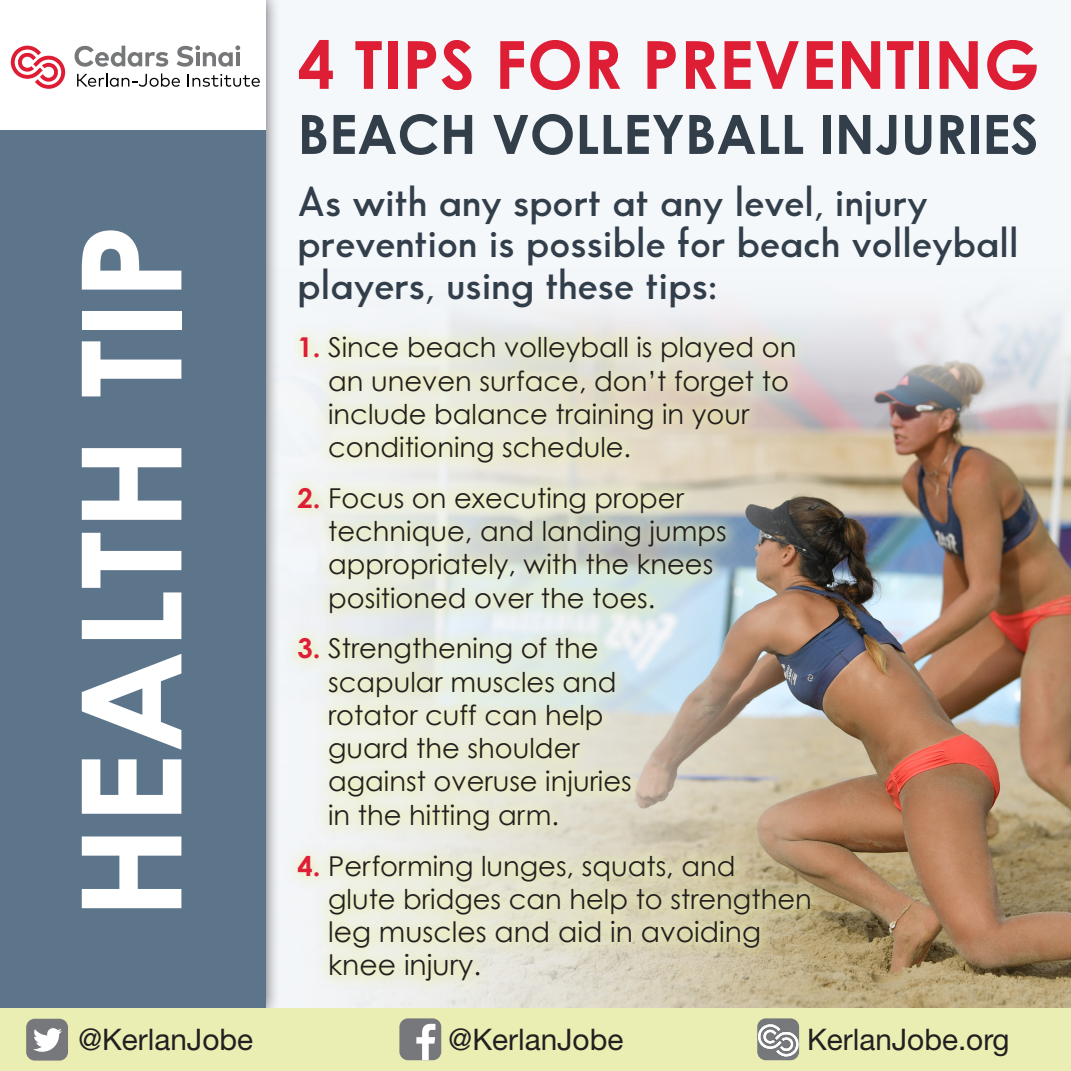
<style>
.page{position:relative;width:1071px;height:1071px;background:#fff}
.page>*{position:absolute;margin:0;border:0;box-sizing:border-box;transform-origin:0 0}
.t1{font:700 138.78px "Century Gothic";color:#fff}
.t2{font:700 66.33px "Century Gothic";letter-spacing:.01em;color:#de1e35}
.t3{font:700 54.25px "Century Gothic";color:#323f4b}
.t4{font:600 41.3px/41.3px "Sans Serif FLF";color:#323f4b}
.t5{font:29.75px "Helvetica Neue LT Std";color:#231f20}
.t6{font:28.18px/33.2px "Century Gothic";color:#231f20}
.t7{font:27.3px/33.2px "Century Gothic";color:#231f20}
.s1{font-weight:700;color:#de1e35}
</style>
<div class="page">
<div style="left:0;top:0;width:1071px;height:1015px;background:#f5f8fb"></div>
<img style="left:356px;top:301px;width:715px;height:707px">
<div style="left:0;top:0;width:280px;height:1023px;background:#231f20;opacity:.75"></div>
<div style="left:0;top:0;width:266px;height:1008px;background:#fff"></div>
<div style="left:0;top:130px;width:266px;height:889px;background:#5c758b"></div>
<div style="left:0;top:1008px;width:1071px;height:63px;background:#ebeeb3"></div>
<div style="left:399px;top:1018px;width:42px;height:42px;background:#76787b;border-radius:9px"></div>
<svg style="left:416px;top:1024px;width:19px;height:36px"></svg>
<div style="left:26px;top:1019px;width:42px;height:42px;background:#76787b;border-radius:9px"></div>
<svg style="left:33px;top:1028px;width:29px;height:24px"></svg>
<div style="left:757px;top:1018px;width:42px;height:42px;background:#76787b;border-radius:9px"></div>
<img style="left:757px;top:1020px;width:43px;height:38px">
<svg style="left:11px;top:46px;width:54px;height:43px"></svg>
<svg style="left:75px;top:46px;width:93px;height:21px"></svg>
<svg style="left:177px;top:45px;width:63px;height:22px"></svg>
<hr style="left:236px;top:52px;width:4px;height:14px;background:#767779">
<svg style="left:77px;top:73px;width:103px;height:14px"></svg>
<svg style="left:188px;top:74px;width:72px;height:13px"></svg>
<div style="left:282px;top:321px;width:543px;height:675px;background:#ebeeb3;opacity:.75"></div>
<p class="t1" style="left:44px;top:920px;width:698px;rotate:-90deg">HEALTH TIP</p>
<p class="t2" style="left:298px;top:23px;width:744px">4 TIPS FOR PREVENTING</p>
<p class="t3" style="left:298px;top:100px;width:743px">BEACH VOLLEYBALL INJURIES</p>
<p class="t4" style="left:298px;top:181px;width:723px">As with any sport at any level, injury prevention is possible for beach volleyball players, using these tips:</p>
<p class="t7" style="left:328px;top:330px;width:470px;text-indent:-31px"><span class="s1">1.</span> Since beach volleyball is played on an uneven surface, don’t forget to include balance training in your conditioning schedule.</p>
<p class="t7" style="left:328px;top:481px;width:400px;text-indent:-31px"><span class="s1">2.</span> Focus on executing proper technique, and landing jumps appropriately, with the knees positioned over the toes.</p>
<p class="t7" style="left:328px;top:632px;width:305px;text-indent:-31px"><span class="s1">3.</span> Strengthening of the scapular muscles and rotator cuff can help guard the shoulder against overuse injuries in the hitting arm.</p>
<p class="t7" style="left:328px;top:849px;width:485px;text-indent:-31px"><span class="s1">4.</span> Performing lunges, squats, and<br>glute bridges can help to strengthen</p>
<p class="t6" style="left:328px;top:915px;width:434px">leg muscles and aid in avoiding knee injury.</p>
<p class="t5" style="left:78px;top:1022px;width:176px">@KerlanJobe</p>
<p class="t5" style="left:449px;top:1022px;width:176px">@KerlanJobe</p>
<p class="t5" style="left:807px;top:1022px;width:204px">KerlanJobe.org</p>
</div>
